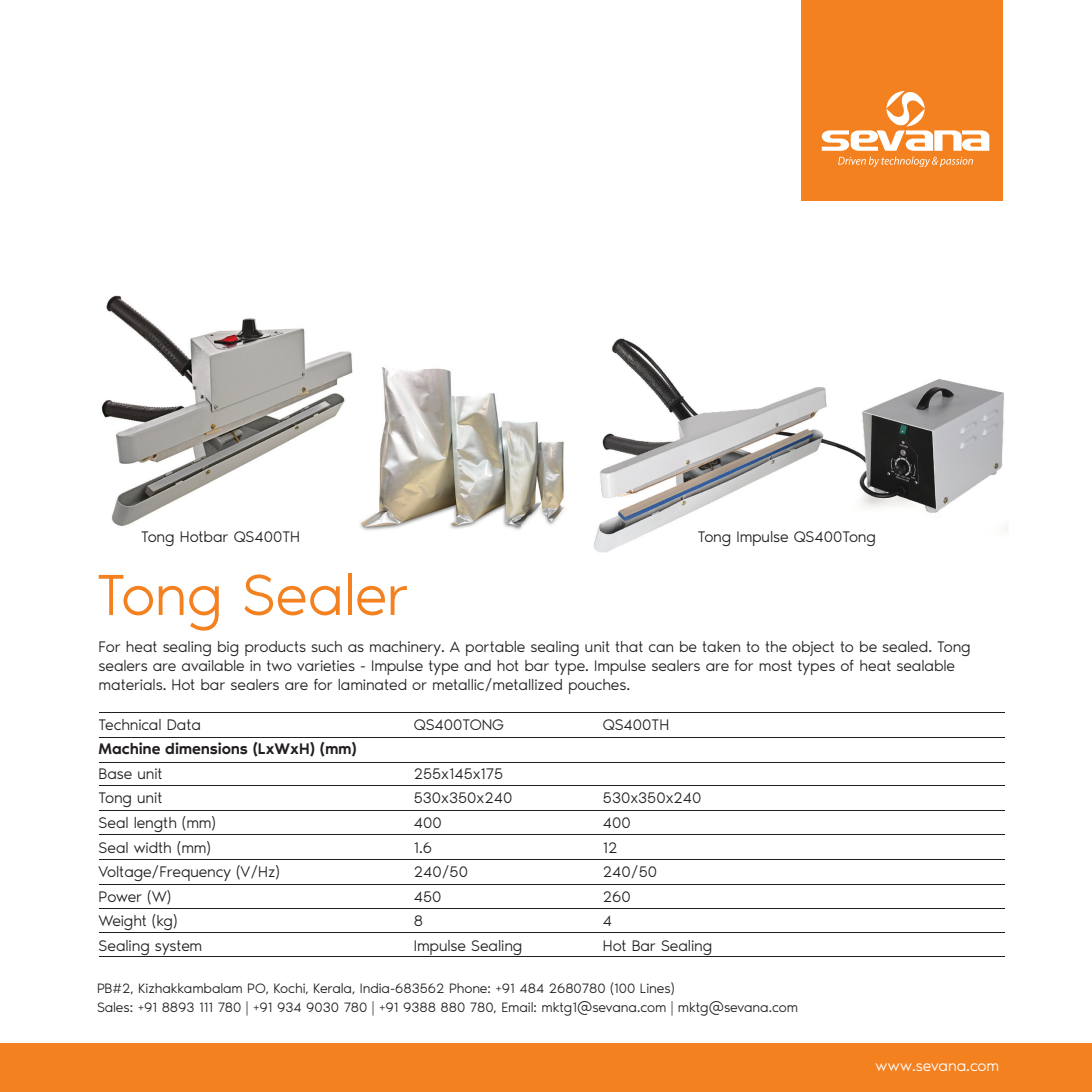
<style>
.page{position:relative;width:1092px;height:1092px;background:#fff}
.page>*{position:absolute;margin:0;border:0;box-sizing:border-box;transform-origin:0 0}
.t1{font:300 59.5px "Noir Pro";letter-spacing:-.01em;color:#f48120}
.t2{font:300 15.75px/18.9px "Noir Pro";letter-spacing:-.01em;color:#221e1f}
.t3{font:500 15.75px "Noir Pro";letter-spacing:-.01em;color:#221e1f}
.t4{font:300 15.75px "Noir Pro";letter-spacing:-.01em;color:#fff}
.t5{font:300 14px/19.2px "Noir Pro";color:#221e1f}
</style>
<div class="page">
<div style="left:801px;top:0;width:201px;height:201px;background:#f48120"></div>
<svg style="left:821px;top:90px;width:168px;height:77px"></svg>
<img style="left:593px;top:338px;width:411px;height:215px">
<hr style="left:99px;top:737px;width:905px;height:1px;background:#221e1f">
<hr style="left:99px;top:712px;width:905px;height:1px;background:#221e1f">
<hr style="left:99px;top:761px;width:905px;height:1px;background:#221e1f">
<hr style="left:99px;top:785px;width:905px;height:1px;background:#221e1f">
<hr style="left:99px;top:810px;width:905px;height:1px;background:#221e1f">
<hr style="left:99px;top:834px;width:905px;height:1px;background:#221e1f">
<hr style="left:99px;top:859px;width:905px;height:1px;background:#221e1f">
<hr style="left:99px;top:883px;width:905px;height:1px;background:#221e1f">
<hr style="left:99px;top:931px;width:905px;height:1px;background:#221e1f">
<hr style="left:99px;top:907px;width:905px;height:1px;background:#221e1f">
<hr style="left:99px;top:955px;width:905px;height:1px;background:#221e1f">
<img style="left:101px;top:295px;width:252px;height:231px">
<img style="left:359px;top:366px;width:205px;height:165px">
<div style="left:0;top:1043px;width:1091px;height:48px;background:#f48120"></div>
<p class="t2" style="left:141px;top:526px;width:160px">Tong Hotbar QS400TH</p>
<p class="t2" style="left:697px;top:526px;width:180px">Tong Impulse QS400Tong</p>
<h1 class="t1" style="left:96px;top:550px;width:314px">Tong Sealer</h1>
<p class="t2" style="left:99px;top:636px;width:873px">For heat sealing big products such as machinery. A portable sealing unit that can be taken to the object to be sealed. Tong sealers are available in two varieties - Impulse type and hot bar type. Impulse sealers are for most types of heat sealable materials. Hot bar sealers are for laminated or metallic/metallized pouches.</p>
<p class="t2" style="left:99px;top:714px;width:104px">Technical Data</p>
<p class="t2" style="left:414px;top:714px;width:92px">QS400TONG</p>
<p class="t2" style="left:603px;top:714px;width:68px">QS400TH</p>
<p class="t3" style="left:99px;top:736px;width:260px">Machine dimensions (LxWxH) (mm)</p>
<p class="t2" style="left:99px;top:763px;width:66px">Base unit</p>
<p class="t2" style="left:414px;top:763px;width:91px">255x145x175</p>
<p class="t2" style="left:99px;top:787px;width:65px">Tong unit</p>
<p class="t2" style="left:414px;top:787px;width:100px">530x350x240</p>
<p class="t2" style="left:603px;top:787px;width:100px">530x350x240</p>
<p class="t2" style="left:99px;top:812px;width:119px">Seal length (mm)</p>
<p class="t2" style="left:414px;top:812px;width:29px">400</p>
<p class="t2" style="left:603px;top:812px;width:29px">400</p>
<p class="t2" style="left:99px;top:836px;width:114px">Seal width (mm)</p>
<p class="t2" style="left:414px;top:836px;width:20px">1.6</p>
<p class="t2" style="left:603px;top:836px;width:16px">12</p>
<p class="t2" style="left:99px;top:861px;width:183px">Voltage/Frequency (V/Hz)</p>
<p class="t2" style="left:414px;top:861px;width:56px">240/50</p>
<p class="t2" style="left:603px;top:861px;width:56px">240/50</p>
<p class="t2" style="left:99px;top:885px;width:74px">Power (W)</p>
<p class="t2" style="left:414px;top:885px;width:29px">450</p>
<p class="t2" style="left:603px;top:885px;width:29px">260</p>
<p class="t2" style="left:99px;top:910px;width:80px">Weight (kg)</p>
<p class="t2" style="left:414px;top:910px;width:11px">8</p>
<p class="t2" style="left:603px;top:910px;width:11px">4</p>
<p class="t2" style="left:99px;top:934px;width:105px">Sealing system</p>
<p class="t2" style="left:414px;top:934px;width:110px">Impulse Sealing</p>
<p class="t2" style="left:603px;top:934px;width:111px">Hot Bar Sealing</p>
<p class="t5" style="left:97px;top:977px;width:702px">PB#2, Kizhakkambalam PO, Kochi, Kerala, India-683562 Phone: +91 484 2680780 (100 Lines)<br>Sales: +91 8893 111 780 | +91 934 9030 780 | +91 9388 880 780, Email: mktg1@sevana.com | mktg@sevana.com</p>
<p class="t4" style="left:875px;top:1054px;width:125px">www.sevana.com</p>
</div>
